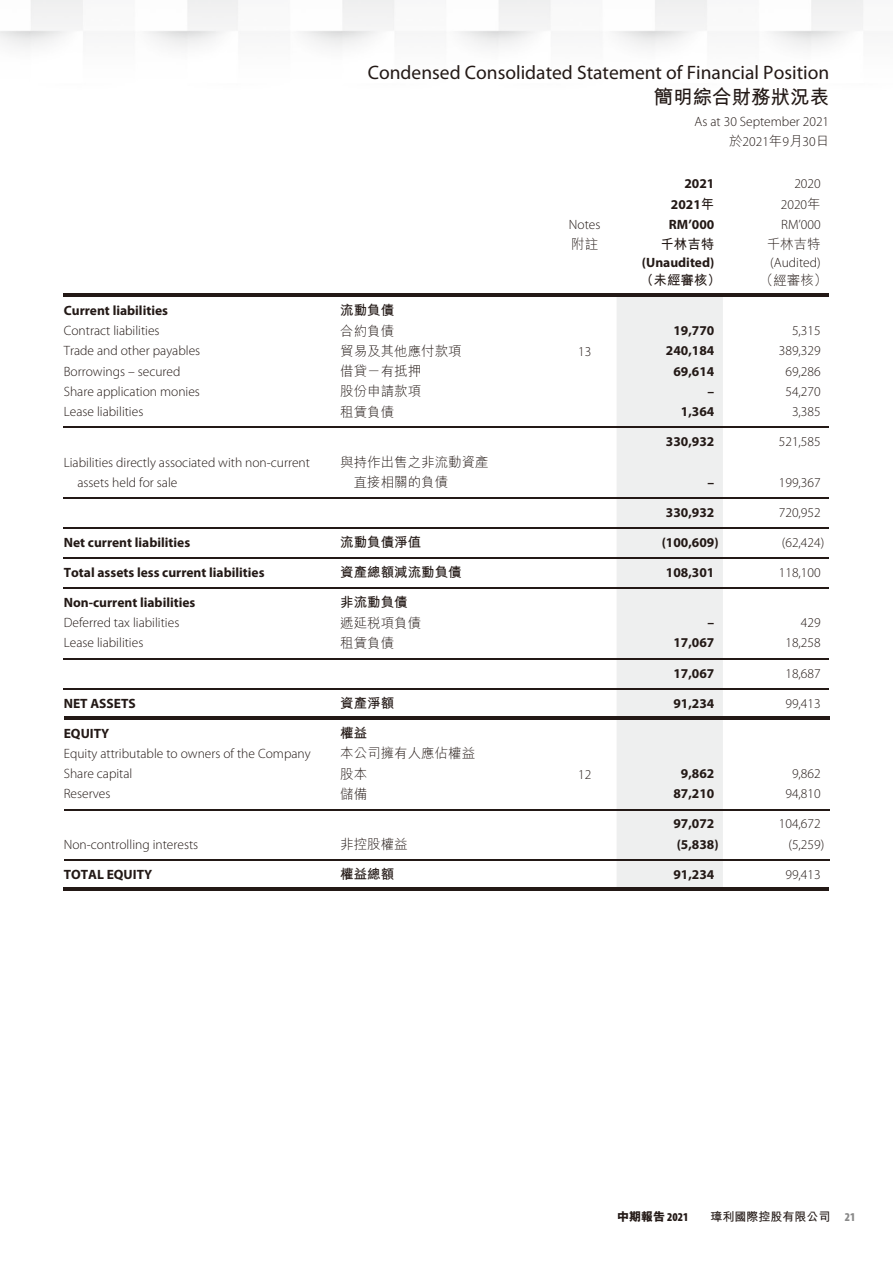
<style>
.page{position:relative;width:893px;height:1263px;background:#fff}
.page>*{position:absolute;margin:0;border:0;box-sizing:border-box;transform-origin:0 0}
.t1{font:19.5px "Myriad Pro";color:#231916}
.t2{font:19.5px "M Hei HK Bold E Ten B5 H";color:#231916}
.t3{font:300 13.5px/20.2px "Myriad Pro";color:#231916;text-align:right}
.t4{font:700 13.5px "Myriad Pro";color:#231916}
.t5{font:13.5px/20.2px "M Hei HK Light E Ten B5 H";color:#231916}
.t6{font:13.5px "M Hei HK Bold E Ten B5 H";color:#231916}
.t7{font:12px "M Hei HK Bold E Ten B5 H";color:#231916}
.t8{font:12px "M Hei HK Xbold E Ten B5 H";color:#231916}
.s1{font-family:"M Hei HK Light E Ten B5 H";font-weight:400}
.s2{font-family:"M Hei HK Bold E Ten B5 H";font-weight:400}
.s3{font-family:"Myriad Pro";font-weight:900;font-stretch:condensed}
.s4{font-family:"Myriad Pro";font-weight:900;font-stretch:condensed;color:#898989}
</style>
<div class="page">
<div style="left:617px;top:297px;width:106px;height:591px;background:#eeefef"></div>
<hr style="left:64px;top:294px;width:765px;height:3px;background:#231916">
<hr style="left:64px;top:427px;width:765px;height:1px;background:#231916">
<hr style="left:64px;top:497px;width:765px;height:2px;background:#231916">
<hr style="left:64px;top:527px;width:765px;height:2px;background:#231916">
<hr style="left:64px;top:557px;width:765px;height:2px;background:#231916">
<hr style="left:64px;top:587px;width:765px;height:2px;background:#231916">
<hr style="left:64px;top:658px;width:765px;height:1px;background:#231916">
<hr style="left:64px;top:688px;width:765px;height:1px;background:#231916">
<hr style="left:64px;top:716px;width:765px;height:3px;background:#231916">
<hr style="left:64px;top:809px;width:765px;height:1px;background:#231916">
<hr style="left:64px;top:859px;width:765px;height:2px;background:#231916">
<hr style="left:64px;top:888px;width:765px;height:3px;background:#231916">
<h1 class="t1" style="left:368px;top:65px;width:463px">Condensed Consolidated Statement of Financial Position</h1>
<h1 class="t2" style="left:654px;top:89px;width:177px">簡明綜合財務狀況表</h1>
<p class="t3" style="left:695px;top:112px;width:136px">As at 30 September 2021<span class="s1">於</span>2021<span class="s1">年</span>9<span class="s1">月</span>30<span class="s1">日</span></p>
<p class="t4" style="left:684px;top:179px;width:31px">2021</p>
<p class="t3" style="left:794px;top:175px;width:28px">2020</p>
<p class="t4" style="left:671px;top:199px;width:45px">2021<span class="s2">年</span></p>
<p class="t3" style="left:781px;top:196px;width:41px">2020<span class="s1">年</span></p>
<p class="t3" style="left:569px;top:216px;width:33px">Notes</p>
<p class="t4" style="left:669px;top:219px;width:47px">RM’000</p>
<p class="t3" style="left:781px;top:215px;width:41px">RM’000</p>
<p class="t5" style="left:571px;top:236px;width:28px">附註</p>
<p class="t6" style="left:660px;top:239px;width:55px">千林吉特</p>
<p class="t5" style="left:767px;top:236px;width:56px">千林吉特</p>
<p class="t4" style="left:642px;top:258px;width:74px">(Unaudited)</p>
<p class="t3" style="left:770px;top:254px;width:52px">(Audited)</p>
<p class="t6" style="left:640px;top:275px;width:82px">（未經審核）</p>
<p class="t5" style="left:760px;top:272px;width:69px">（經審核）</p>
<p class="t4" style="left:64px;top:305px;width:106px">Current liabilities</p>
<p class="t6" style="left:340px;top:305px;width:55px">流動負債</p>
<p class="t3" style="left:64px;top:322px;width:97px">Contract liabilities</p>
<p class="t5" style="left:340px;top:322px;width:55px">合約負債</p>
<p class="t4" style="left:673px;top:326px;width:42px">19,770</p>
<p class="t3" style="left:792px;top:322px;width:30px">5,315</p>
<p class="t3" style="left:64px;top:342px;width:138px">Trade and other payables</p>
<p class="t5" style="left:340px;top:343px;width:123px">貿易及其他應付款項</p>
<p class="t3" style="left:578px;top:343px;width:15px">13</p>
<p class="t4" style="left:666px;top:346px;width:50px">240,184</p>
<p class="t3" style="left:779px;top:342px;width:43px">389,329</p>
<p class="t3" style="left:64px;top:362px;width:118px">Borrowings – secured</p>
<p class="t5" style="left:340px;top:363px;width:82px">借貸－有抵押</p>
<p class="t4" style="left:673px;top:366px;width:42px">69,614</p>
<p class="t3" style="left:785px;top:362px;width:37px">69,286</p>
<p class="t3" style="left:64px;top:383px;width:138px">Share application monies</p>
<p class="t5" style="left:340px;top:383px;width:82px">股份申請款項</p>
<p class="t4" style="left:708px;top:386px;width:8px">–</p>
<p class="t3" style="left:785px;top:383px;width:37px">54,270</p>
<p class="t3" style="left:64px;top:403px;width:81px">Lease liabilities</p>
<p class="t5" style="left:340px;top:403px;width:55px">租賃負債</p>
<p class="t4" style="left:681px;top:407px;width:35px">1,364</p>
<p class="t3" style="left:792px;top:403px;width:30px">3,385</p>
<p class="t4" style="left:666px;top:437px;width:50px">330,932</p>
<p class="t3" style="left:779px;top:433px;width:43px">521,585</p>
<p class="t3" style="left:77px;top:453px;width:234px;text-align:left;text-indent:-14px">Liabilities directly associated with non-current assets held for sale</p>
<p class="t5" style="left:354px;top:454px;width:136px;text-indent:-14px">與持作出售之非流動資產直接相關的負債</p>
<p class="t4" style="left:708px;top:477px;width:8px">–</p>
<p class="t3" style="left:779px;top:473px;width:43px">199,367</p>
<p class="t4" style="left:666px;top:507px;width:50px">330,932</p>
<p class="t3" style="left:779px;top:503px;width:43px">720,952</p>
<p class="t4" style="left:64px;top:537px;width:128px">Net current liabilities</p>
<p class="t6" style="left:340px;top:537px;width:82px">流動負債淨值</p>
<p class="t4" style="left:662px;top:537px;width:58px">(100,609)</p>
<p class="t3" style="left:782px;top:534px;width:44px">(62,424)</p>
<p class="t4" style="left:64px;top:567px;width:202px">Total assets less current liabilities</p>
<p class="t6" style="left:340px;top:567px;width:123px">資產總額減流動負債</p>
<p class="t4" style="left:666px;top:567px;width:50px">108,301</p>
<p class="t3" style="left:779px;top:564px;width:43px">118,100</p>
<p class="t4" style="left:64px;top:597px;width:133px">Non-current liabilities</p>
<p class="t6" style="left:340px;top:597px;width:69px">非流動負債</p>
<p class="t3" style="left:64px;top:614px;width:117px">Deferred tax liabilities</p>
<p class="t5" style="left:340px;top:614px;width:82px">遞延稅項負債</p>
<p class="t4" style="left:708px;top:618px;width:8px">–</p>
<p class="t3" style="left:801px;top:614px;width:21px">429</p>
<p class="t3" style="left:64px;top:634px;width:81px">Lease liabilities</p>
<p class="t5" style="left:340px;top:635px;width:55px">租賃負債</p>
<p class="t4" style="left:673px;top:638px;width:42px">17,067</p>
<p class="t3" style="left:785px;top:634px;width:37px">18,258</p>
<p class="t4" style="left:673px;top:668px;width:42px">17,067</p>
<p class="t3" style="left:785px;top:664px;width:37px">18,687</p>
<p class="t4" style="left:64px;top:698px;width:73px">NET ASSETS</p>
<p class="t6" style="left:340px;top:698px;width:55px">資產淨額</p>
<p class="t4" style="left:673px;top:698px;width:42px">91,234</p>
<p class="t3" style="left:785px;top:694px;width:37px">99,413</p>
<p class="t4" style="left:64px;top:728px;width:47px">EQUITY</p>
<p class="t6" style="left:340px;top:728px;width:28px">權益</p>
<p class="t3" style="left:64px;top:745px;width:248px">Equity attributable to owners of the Company</p>
<p class="t5" style="left:340px;top:745px;width:136px">本公司擁有人應佔權益</p>
<p class="t3" style="left:64px;top:765px;width:70px">Share capital</p>
<p class="t5" style="left:340px;top:765px;width:28px">股本</p>
<p class="t3" style="left:578px;top:765px;width:15px">12</p>
<p class="t4" style="left:681px;top:768px;width:35px">9,862</p>
<p class="t3" style="left:792px;top:765px;width:30px">9,862</p>
<p class="t3" style="left:64px;top:785px;width:48px">Reserves</p>
<p class="t5" style="left:340px;top:785px;width:28px">儲備</p>
<p class="t4" style="left:673px;top:789px;width:42px">87,210</p>
<p class="t3" style="left:785px;top:785px;width:37px">94,810</p>
<p class="t4" style="left:673px;top:819px;width:42px">97,072</p>
<p class="t3" style="left:779px;top:815px;width:43px">104,672</p>
<p class="t3" style="left:64px;top:835px;width:136px">Non-controlling interests</p>
<p class="t5" style="left:340px;top:836px;width:69px">非控股權益</p>
<p class="t4" style="left:677px;top:839px;width:43px">(5,838)</p>
<p class="t3" style="left:788px;top:835px;width:37px">(5,259)</p>
<p class="t4" style="left:64px;top:869px;width:90px">TOTAL EQUITY</p>
<p class="t6" style="left:340px;top:869px;width:56px">權益總額</p>
<p class="t4" style="left:673px;top:869px;width:42px">91,234</p>
<p class="t3" style="left:785px;top:865px;width:37px">99,413</p>
<p class="t8" style="left:617px;top:1212px;width:73px">中期報告 <span class="s3">2021</span></p>
<p class="t7" style="left:710px;top:1212px;width:146px">璋利國際控股有限公司 <span class="s4">21</span></p>
</div>
